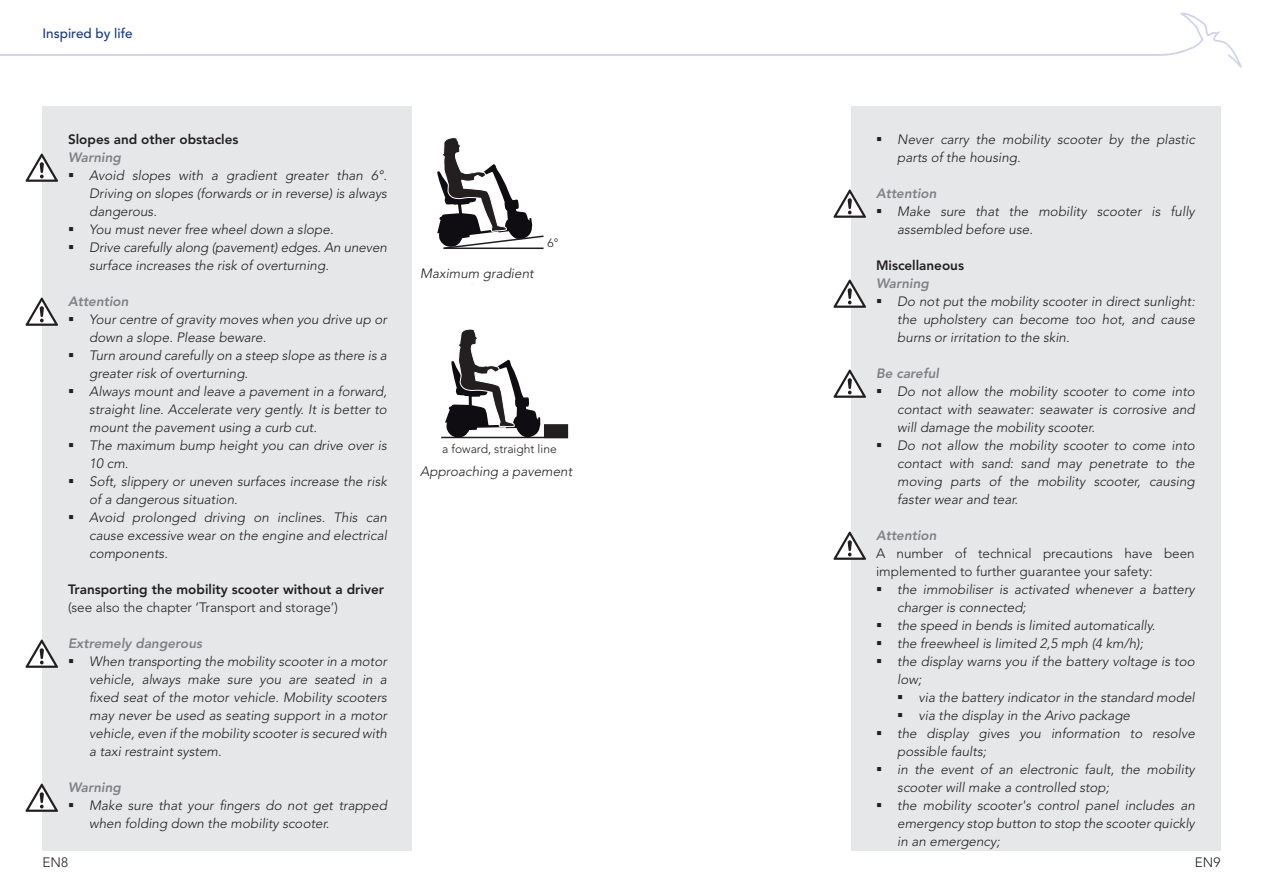
<style>
.page{position:relative;width:1263px;height:893px;background:#fff}
.page>*{position:absolute;margin:0;border:0;box-sizing:border-box;transform-origin:0 0}
.platte_tekst{font:italic 300 13.5px/18px "Avenir LT Std";color:#231f20}
.platte_tekst-2{font:300 13.5px/18px "Avenir LT Std";color:#231f20}
.kopje{font:800 13.5px "Avenir LT Std";color:#231f20}
.kopje_grijs{font:italic 800 13.5px "Avenir LT Std";color:#808285}
.kopje_grijs-2{font:300 13.5px "Avenir LT Std";color:#231f20}
.t1{font:500 13.5px "Avenir LT Std";color:#153889}
.platte_tekst-3{font:300 12px "Avenir LT Std";color:#231f20}
</style>
<div class="page">
<div style="left:43px;top:106px;width:369px;height:744px;background:#e6e7e9"></div>
<div style="left:851px;top:106px;width:369px;height:744px;background:#e6e7e9"></div>
<svg style="left:0;top:13px;width:1242px;height:55px"></svg>
<svg style="left:833px;top:189px;width:33px;height:29px"></svg>
<svg style="left:833px;top:279px;width:33px;height:29px"></svg>
<svg style="left:833px;top:369px;width:33px;height:29px"></svg>
<svg style="left:833px;top:531px;width:33px;height:29px"></svg>
<svg style="left:26px;top:153px;width:32px;height:29px"></svg>
<svg style="left:437px;top:137px;width:107px;height:112px"></svg>
<svg style="left:26px;top:297px;width:32px;height:29px"></svg>
<hr style="left:441px;top:437px;width:127px;height:1px;background:#231f20">
<div style="left:545px;top:425px;width:22px;height:12px;background:#231f20"></div>
<div style="left:544px;top:424px;width:24px;height:14px;border:2px solid #231f20"></div>
<svg style="left:445px;top:329px;width:95px;height:110px"></svg>
<svg style="left:26px;top:639px;width:32px;height:29px"></svg>
<svg style="left:26px;top:783px;width:32px;height:29px"></svg>
<p class="t1" style="left:43px;top:26px;width:92px">Inspired by life</p>
<p class="kopje" style="left:68px;top:131px;width:172px">Slopes and other obstacles</p>
<p class="kopje_grijs" style="left:68px;top:149px;width:55px">Warning</p>
<p class="platte_tekst" style="left:89px;top:167px;width:299px;text-align:justify">Avoid slopes with a gradient greater than 6°.<br>Driving on slopes (forwards or in reverse) is always dangerous.</p>
<p class="platte_tekst" style="left:89px;top:221px;width:246px">You must never free wheel down a slope.</p>
<p class="platte_tekst" style="left:89px;top:239px;width:299px">Drive carefully along (pavement) edges. An uneven surface increases the risk of overturning.</p>
<p class="kopje_grijs" style="left:68px;top:293px;width:62px">Attention</p>
<p class="platte_tekst" style="left:89px;top:311px;width:299px">Your centre of gravity moves when you drive up or down a slope. Please beware.</p>
<p class="platte_tekst" style="left:89px;top:347px;width:299px">Turn around carefully on a steep slope as there is a greater risk of overturning.</p>
<p class="platte_tekst" style="left:89px;top:383px;width:299px;text-align:justify">Always mount and leave a pavement in a forward, straight line. Accelerate very gently. It is better to mount the pavement using a curb cut.</p>
<p class="platte_tekst" style="left:89px;top:437px;width:299px">The maximum bump height you can drive over is<br>10 cm.</p>
<p class="platte_tekst" style="left:89px;top:473px;width:299px">Soft, slippery or uneven surfaces increase the risk of a dangerous situation.</p>
<p class="platte_tekst" style="left:89px;top:509px;width:299px;text-align:justify">Avoid prolonged driving on inclines. This can cause excessive wear on the engine and electrical components.</p>
<p class="kopje" style="left:68px;top:581px;width:317px">Transporting the mobility scooter without a driver</p>
<p class="kopje_grijs-2" style="left:68px;top:599px;width:271px">(see also the chapter ‘Transport and storage’)</p>
<p class="kopje_grijs" style="left:68px;top:635px;width:136px">Extremely dangerous</p>
<p class="platte_tekst" style="left:89px;top:653px;width:299px;text-align:justify">When transporting the mobility scooter in a motor vehicle, always make sure you are seated in a fixed seat of the motor vehicle. Mobility scooters may never be used as seating support in a motor vehicle, even if the mobility scooter is secured with a taxi restraint system.</p>
<p class="kopje_grijs" style="left:68px;top:779px;width:55px">Warning</p>
<p class="platte_tekst" style="left:89px;top:797px;width:299px">Make sure that your fingers do not get trapped when folding down the mobility scooter.</p>
<p class="platte_tekst" style="left:420px;top:265px;width:115px">Maximum gradient</p>
<p class="platte_tekst-3" style="left:548px;top:236px;width:13px">6°</p>
<p class="platte_tekst-3" style="left:442px;top:441px;width:116px">a foward, straight line</p>
<p class="platte_tekst" style="left:420px;top:462px;width:154px">Approaching a pavement</p>
<p class="platte_tekst" style="left:897px;top:131px;width:299px">Never carry the mobility scooter by the plastic parts of the housing.</p>
<p class="kopje_grijs" style="left:876px;top:185px;width:62px">Attention</p>
<p class="platte_tekst" style="left:897px;top:203px;width:299px">Make sure that the mobility scooter is fully assembled before use.</p>
<p class="kopje" style="left:876px;top:257px;width:90px">Miscellaneous</p>
<p class="kopje_grijs" style="left:876px;top:275px;width:55px">Warning</p>
<p class="platte_tekst" style="left:897px;top:293px;width:299px;text-align:justify">Do not put the mobility scooter in direct sunlight: the upholstery can become too hot, and cause burns or irritation to the skin.</p>
<p class="kopje_grijs" style="left:876px;top:365px;width:65px">Be careful</p>
<p class="platte_tekst" style="left:897px;top:383px;width:299px;text-align:justify">Do not allow the mobility scooter to come into contact with seawater: seawater is corrosive and will damage the mobility scooter.</p>
<p class="platte_tekst" style="left:897px;top:437px;width:299px;text-align:justify">Do not allow the mobility scooter to come into contact with sand: sand may penetrate to the moving parts of the mobility scooter, causing faster wear and tear.</p>
<p class="kopje_grijs" style="left:876px;top:527px;width:62px">Attention</p>
<p class="platte_tekst-2" style="left:876px;top:544px;width:320px">A number of technical precautions have been implemented to further guarantee your safety:</p>
<p class="platte_tekst" style="left:897px;top:581px;width:299px">the immobiliser is activated whenever a battery charger is connected;</p>
<p class="platte_tekst" style="left:897px;top:617px;width:260px">the speed in bends is limited automatically.</p>
<p class="platte_tekst" style="left:897px;top:635px;width:247px">the freewheel is limited 2,5 mph (4 km/h);</p>
<p class="platte_tekst" style="left:897px;top:653px;width:299px">the display warns you if the battery voltage is too low;</p>
<p class="platte_tekst" style="left:918px;top:689px;width:278px">via the battery indicator in the standard model</p>
<p class="platte_tekst" style="left:918px;top:707px;width:213px">via the display in the Arivo package</p>
<p class="platte_tekst" style="left:897px;top:725px;width:299px">the display gives you information to resolve possible faults;</p>
<p class="platte_tekst" style="left:897px;top:761px;width:299px">in the event of an electronic fault, the mobility scooter will make a controlled stop;</p>
<p class="platte_tekst" style="left:897px;top:797px;width:299px;text-align:justify">the mobility scooter's control panel includes an emergency stop button to stop the scooter quickly in an emergency;</p>
<p class="platte_tekst-2" style="left:43px;top:854px;width:27px">EN8</p>
<p class="platte_tekst-2" style="left:1195px;top:854px;width:27px">EN9</p>
</div>
